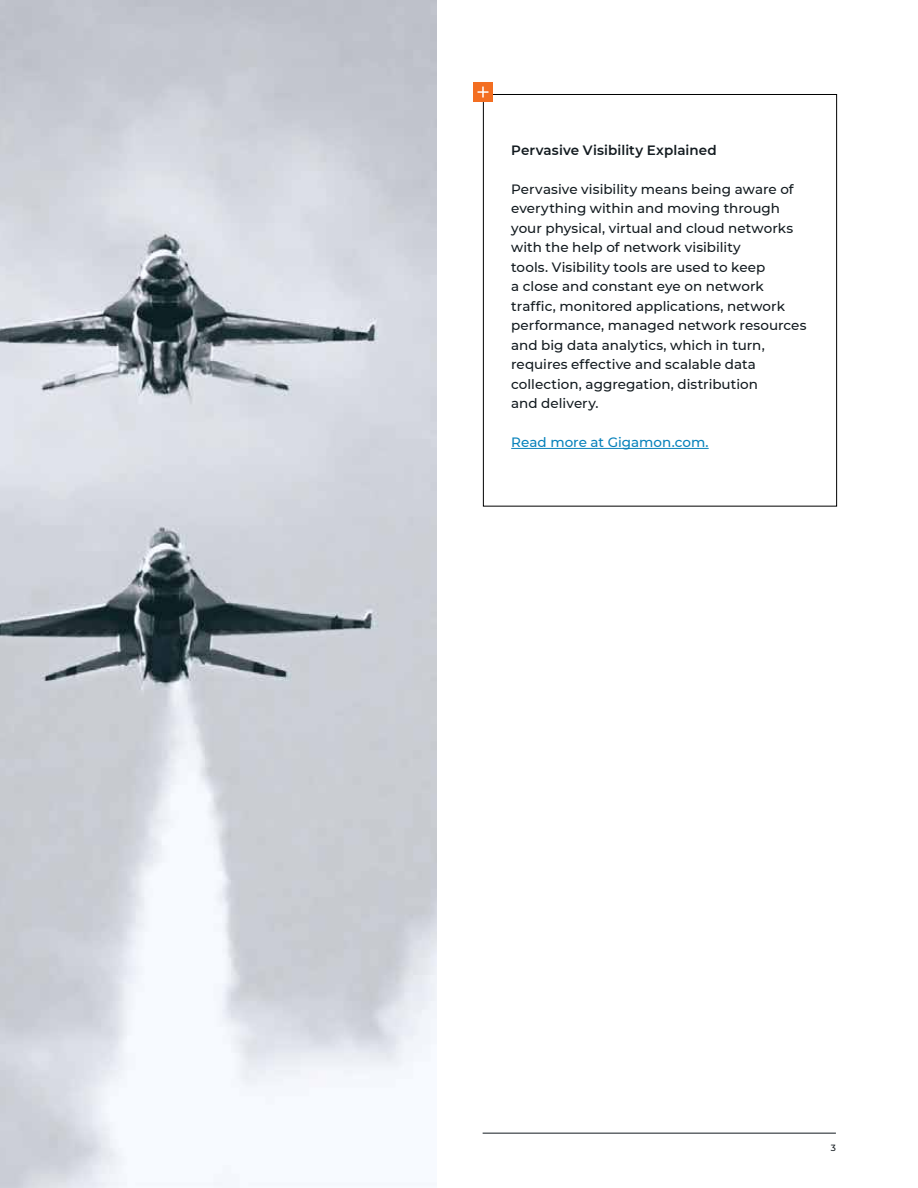
<style>
.page{position:relative;width:918px;height:1188px;background:#fff}
.page>*{position:absolute;margin:0;border:0;box-sizing:border-box;transform-origin:0 0}
.t1{font:500 13.5px/19.5px "Montserrat";color:#121a1f}
.t2{font:600 13.5px "Montserrat";letter-spacing:.005em;color:#121a1f}
.t3{font:500 13.5px "Montserrat";color:#0882bb}
.t4{font:500 9px "Montserrat";color:#121a1f}
</style>
<div class="page">
<hr style="left:483px;top:1133px;width:353px;height:1px;background:#121a1f">
<img style="left:0;top:0;width:437px;height:1188px">
<svg style="left:483px;top:94px;width:354px;height:413px"></svg>
<hr style="left:511px;top:448px;width:198px;height:1px;background:#0882bb">
<div style="left:473px;top:82px;width:20px;height:20px;background:#f36e21"></div>
<svg style="left:478px;top:87px;width:10px;height:10px"></svg>
<p class="t2" style="left:511px;top:141px;width:207px">Pervasive Visibility Explained</p>
<p class="t1" style="left:511px;top:179px;width:297px">Pervasive visibility means being aware of everything within and moving through your physical, virtual and cloud networks with the help of network visibility<br>tools. Visibility tools are used to keep<br>a close and constant eye on network traffic, monitored applications, network performance, managed network resources and big data analytics, which in turn, requires effective and scalable data collection, aggregation, distribution<br>and delivery.</p>
<p class="t3" style="left:511px;top:433px;width:199px">Read more at Gigamon.com.</p>
<p class="t4" style="left:831px;top:1142px;width:7px">3</p>
</div>
